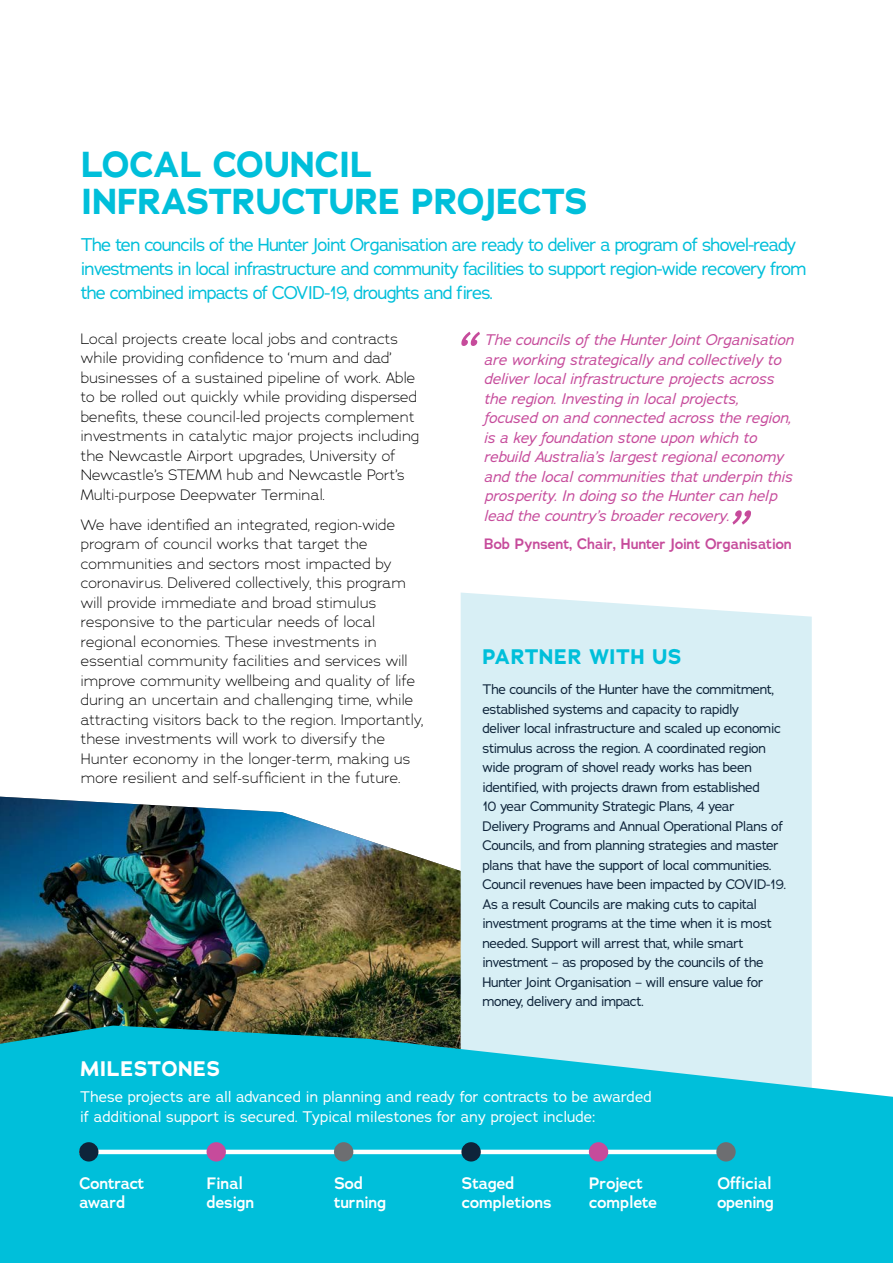
<style>
.page{position:relative;width:893px;height:1263px;background:#fff}
.page>*{position:absolute;margin:0;border:0;box-sizing:border-box;transform-origin:0 0}
.t1{font:700 36px/37.5px "Adrianna";letter-spacing:-.005em;color:#00bfda}
.t2{font:700 21px "Adrianna";letter-spacing:.025em;color:#00bfda}
.t3{font:700 21px "Adrianna";letter-spacing:.025em;color:#fff}
.t4{font:18px/24px "Adrianna";letter-spacing:-.04em;color:#00bfda}
.t5{font:600 16.5px/19.5px "Adrianna";letter-spacing:-.01em;color:#fff}
.t6{font:300 15px/19.5px "Adrianna";letter-spacing:.01em;color:#000}
.t7{font:italic 15px/19.5px "Adrianna";letter-spacing:.01em;color:#c64b9b}
.t8{font:15px/19.5px "Adrianna";letter-spacing:.01em;color:#fff}
.t9{font:600 15px "Adrianna";letter-spacing:-.015em;color:#c64b9b}
.t10{font:13.5px/19.5px "Adrianna";letter-spacing:-.02em;color:#0e243a}
</style>
<div class="page">
<img style="left:0;top:797px;width:461px;height:228px">
<svg style="left:461px;top:332px;width:19px;height:14px"></svg>
<svg style="left:732px;top:510px;width:19px;height:15px"></svg>
<div style="left:461px;top:592px;width:351px;height:433px;background:#d8eff5"></div>
<svg style="left:0;top:1025px;width:893px;height:238px;background:#18c1d8"></svg>
<hr style="left:79px;top:1150px;width:647px;height:4px;background:#fff">
<div style="left:207px;top:1142px;width:19px;height:19px;background:#c64b9b;border-radius:50%"></div>
<div style="left:334px;top:1142px;width:19px;height:19px;background:#6d6e71;border-radius:50%"></div>
<div style="left:461px;top:1142px;width:20px;height:19px;background:#0e243a;border-radius:50%"></div>
<div style="left:589px;top:1142px;width:19px;height:19px;background:#c64b9b;border-radius:50%"></div>
<div style="left:716px;top:1142px;width:20px;height:19px;background:#6d6e71;border-radius:50%"></div>
<div style="left:79px;top:1142px;width:19px;height:19px;background:#0e243a;border-radius:50%"></div>
<h1 class="t1" style="left:81px;top:145px;width:508px">LOCAL COUNCIL<br>INFRASTRUCTURE PROJECTS</h1>
<p class="t4" style="left:81px;top:232px;width:727px">The ten councils of the Hunter Joint Organisation are ready to deliver a program of shovel-ready investments in local infrastructure and community facilities to support region-wide recovery from the combined impacts of COVID-19, droughts and fires.</p>
<p class="t6" style="left:81px;top:328px;width:340px">Local projects create local jobs and contracts while providing confidence to ‘mum and dad’ businesses of a sustained pipeline of work. Able to be rolled out quickly while providing dispersed benefits, these council-led projects complement investments in catalytic major projects including the Newcastle Airport upgrades, University of Newcastle’s STEMM hub and Newcastle Port’s Multi-purpose Deepwater Terminal.</p>
<p class="t6" style="left:81px;top:514px;width:344px">We have identified an integrated, region-wide program of council works that target the communities and sectors most impacted by coronavirus. Delivered collectively, this program will provide immediate and broad stimulus responsive to the particular needs of local regional economies. These investments in essential community facilities and services will improve community wellbeing and quality of life during an uncertain and challenging time, while attracting visitors back to the region. Importantly, these investments will work to diversify the Hunter economy in the longer-term, making us more resilient and self-sufficient in the future.</p>
<p class="t7" style="left:484px;top:330px;width:311px">The councils of the Hunter Joint Organisation are working strategically and collectively to deliver local infrastructure projects across the region. Investing in local projects, focused on and connected across the region, is a key foundation stone upon which to rebuild Australia’s largest regional economy and the local communities that underpin this prosperity. In doing so the Hunter can help lead the country’s broader recovery.</p>
<p class="t9" style="left:484px;top:534px;width:310px">Bob Pynsent, Chair, Hunter Joint Organisation</p>
<h2 class="t2" style="left:483px;top:643px;width:200px">PARTNER WITH US</h2>
<p class="t10" style="left:482px;top:679px;width:305px">The councils of the Hunter have the commitment, established systems and capacity to rapidly<br>deliver local infrastructure and scaled up economic stimulus across the region. A coordinated region wide program of shovel ready works has been identified, with projects drawn from established<br>10 year Community Strategic Plans, 4 year<br>Delivery Programs and Annual Operational Plans of Councils, and from planning strategies and master plans that have the support of local communities.<br>Council revenues have been impacted by COVID-19.<br>As a result Councils are making cuts to capital investment programs at the time when it is most needed. Support will arrest that, while smart investment – as proposed by the councils of the Hunter Joint Organisation – will ensure value for money, delivery and impact.</p>
<h2 class="t3" style="left:80px;top:1054px;width:141px">MILESTONES</h2>
<p class="t8" style="left:80px;top:1087px;width:573px">These projects are all advanced in planning and ready for contracts to be awarded if additional support is secured. Typical milestones for any project include:</p>
<p class="t5" style="left:79px;top:1173px;width:67px">Contract award</p>
<p class="t5" style="left:207px;top:1173px;width:49px">Final design</p>
<p class="t5" style="left:334px;top:1173px;width:54px">Sod turning</p>
<p class="t5" style="left:461px;top:1173px;width:92px">Staged completions</p>
<p class="t5" style="left:589px;top:1173px;width:70px">Project complete</p>
<p class="t5" style="left:717px;top:1173px;width:58px">Official opening</p>
</div>
